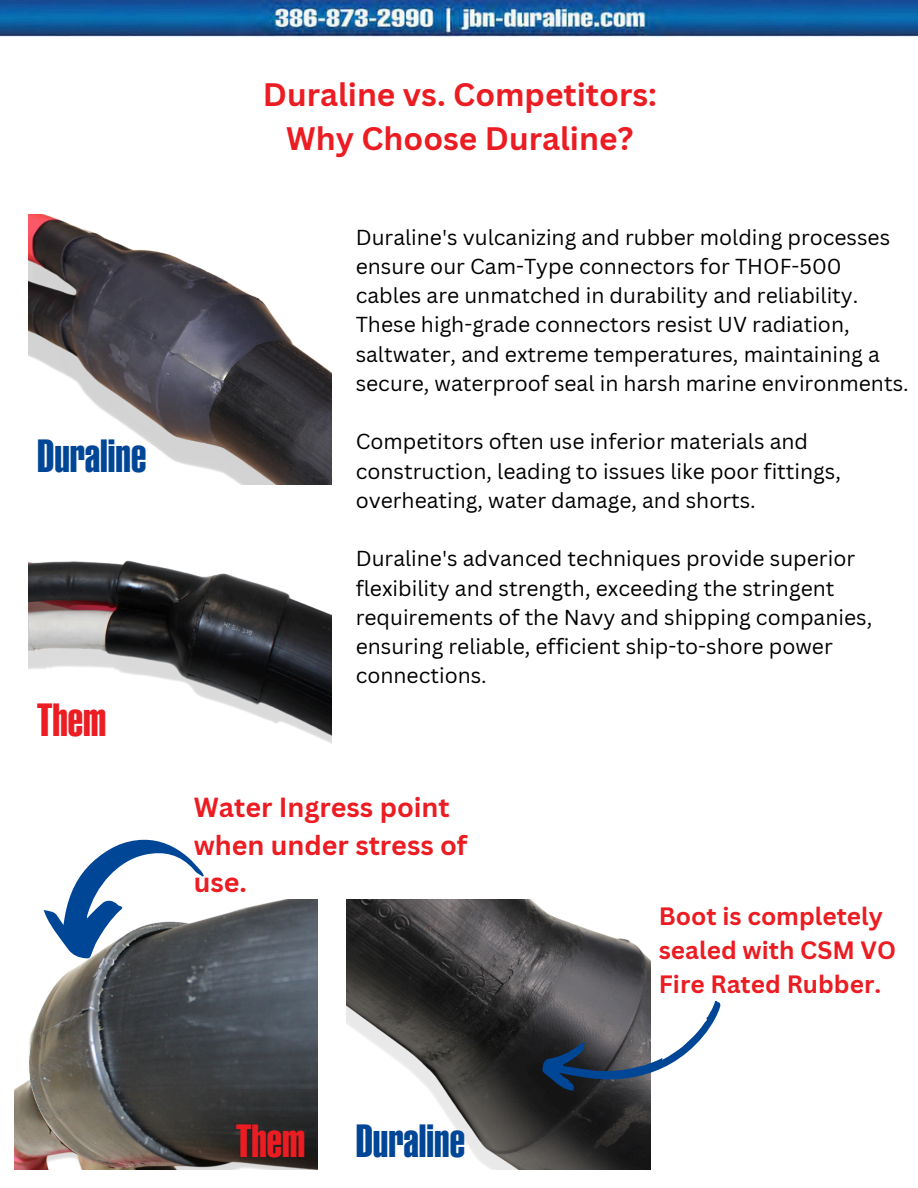
<style>
.page{position:relative;width:918px;height:1188px;background:#fff}
.page>*{position:absolute;margin:0;border:0;box-sizing:border-box;transform-origin:0 0}
.t1{font:45.6px "Geneva Cmpr";color:#004697}
.t2{font:45.6px "Geneva Cmpr";color:#eb1c22}
.t3{font:700 31.65px/43.8px "Canva Sans";color:#eb1c22;text-align:center}
.t4{font:700 26.85px/37.5px "Canva Sans";color:#eb1c22}
.t5{font:700 24.45px/34px "Canva Sans";color:#eb1c22}
.t6{font:21.15px/29.2px "Canva Sans";color:#000}
</style>
<div class="page">
<img style="left:0;top:0;width:918px;height:37px">
<img style="left:14px;top:899px;width:304px;height:271px">
<img style="left:29px;top:214px;width:303px;height:530px">
<img style="left:347px;top:899px;width:303px;height:271px">
<svg style="left:44px;top:840px;width:160px;height:119px"></svg>
<svg style="left:536px;top:999px;width:185px;height:104px"></svg>
<p class="t1" style="left:37px;top:431px;width:111px">Duraline</p>
<p class="t2" style="left:37px;top:695px;width:71px">Them</p>
<p class="t3" style="left:263px;top:72px;width:395px">Duraline vs. Competitors:<br>Why Choose Duraline?</p>
<p class="t6" style="left:356px;top:222px;width:555px">Duraline's vulcanizing and rubber molding processes ensure our Cam-Type connectors for THOF-500 cables are unmatched in durability and reliability.<br>These high-grade connectors resist UV radiation, saltwater, and extreme temperatures, maintaining a secure, waterproof seal in harsh marine environments.</p>
<p class="t6" style="left:356px;top:426px;width:487px">Competitors often use inferior materials and construction, leading to issues like poor fittings, overheating, water damage, and shorts.</p>
<h3 class="t6" style="left:356px;top:543px;width:518px">Duraline's advanced techniques provide superior flexibility and strength, exceeding the stringent requirements of the Navy and shipping companies, ensuring reliable, efficient ship-to-shore power connections.</h3>
<h1 class="t4" style="left:194px;top:788px;width:275px">Water Ingress point when under stress of use.</h1>
<p class="t5" style="left:659px;top:899px;width:239px">Boot is completely sealed with CSM VO<br>Fire Rated Rubber.</p>
<h1 class="t2" style="left:236px;top:1115px;width:71px">Them</h1>
<h1 class="t1" style="left:356px;top:1115px;width:111px">Duraline</h1>
</div>
